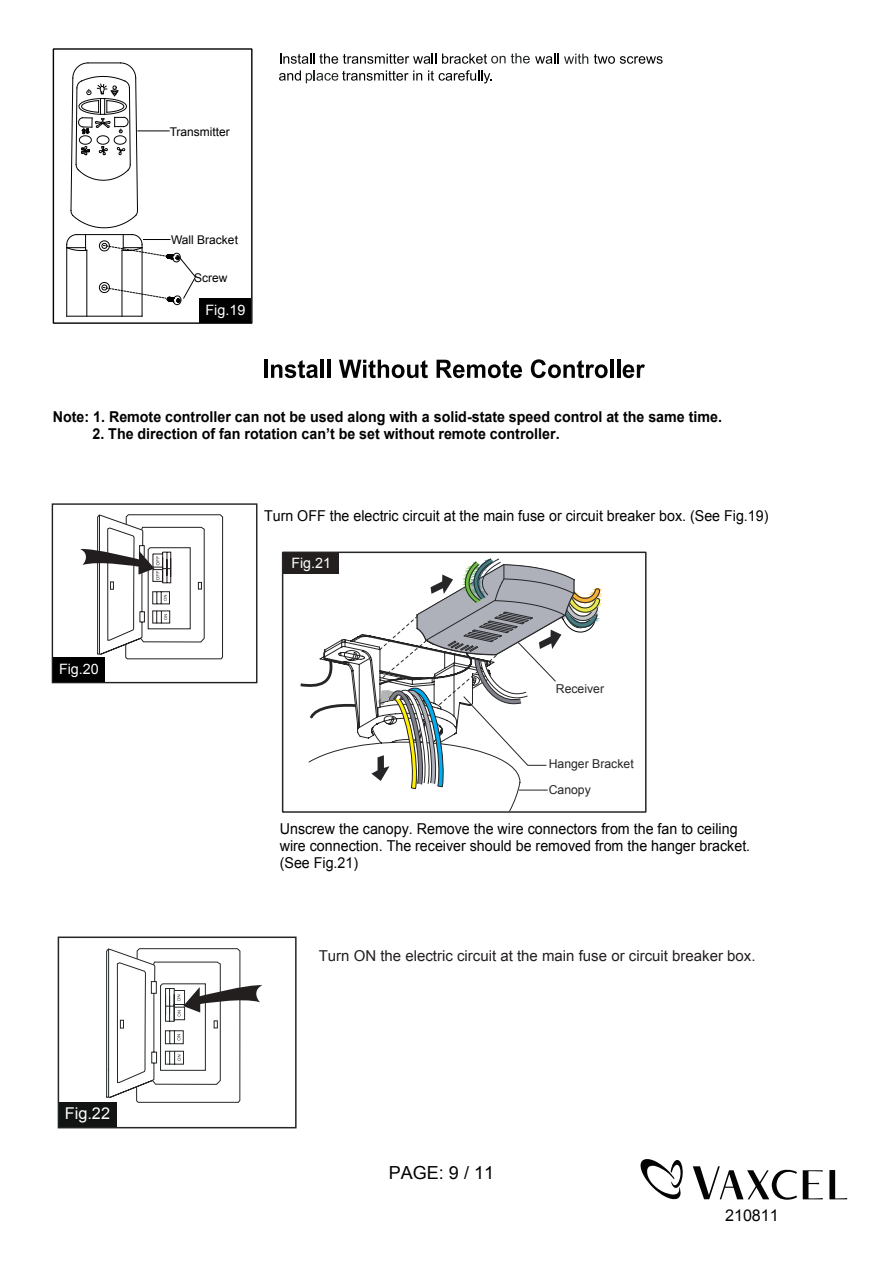
<style>
.page{position:relative;width:893px;height:1263px;background:#fff}
.page>*{position:absolute;margin:0;border:0;box-sizing:border-box;transform-origin:0 0}
.t1{font:18px "Arial";color:#000}
.t2{font:16.2px "Arial";color:#fff}
.t3{font:16.2px "Arial";color:#030303}
.t4{font:15px/17.1px "Arial";color:#000;scale:.95 1}
.t5{font:700 15px "Arial";color:#000;scale:.95 1}
.t6{font:15px "Arial";color:#231f1f}
.t7{font:14.25px "Arial";color:#fff}
.t8{font:12.3px "Arial";color:#262628}
.t9{font:12px "Arial";color:#000}
</style>
<div class="page">
<hr style="left:264px;top:360px;width:4px;height:18px;background:#030303">
<svg style="left:271px;top:360px;width:47px;height:18px"></svg>
<hr style="left:320px;top:360px;width:4px;height:18px;background:#030303">
<hr style="left:327px;top:360px;width:3px;height:18px;background:#030303">
<svg style="left:339px;top:360px;width:89px;height:18px"></svg>
<svg style="left:437px;top:360px;width:85px;height:18px"></svg>
<svg style="left:531px;top:359px;width:77px;height:19px"></svg>
<hr style="left:610px;top:360px;width:3px;height:18px;background:#030303">
<hr style="left:617px;top:360px;width:3px;height:18px;background:#030303">
<svg style="left:623px;top:364px;width:22px;height:14px"></svg>
<div style="left:52px;top:503px;width:205px;height:180px;border:1px solid #221e1f"></div>
<svg style="left:80px;top:514px;width:143px;height:145px"></svg>
<div style="left:53px;top:657px;width:52px;height:25px;background:#000"></div>
<div style="left:283px;top:553px;width:55px;height:20px;background:#231f1f"></div>
<svg style="left:300px;top:683px;width:8px;height:4px"></svg>
<div style="left:282px;top:552px;width:365px;height:261px;border:2px solid #262628"></div>
<svg style="left:308px;top:564px;width:267px;height:249px"></svg>
<svg style="left:371px;top:558px;width:229px;height:233px"></svg>
<div style="left:53px;top:48px;width:200px;height:276px;border:1px solid #030303"></div>
<hr style="left:138px;top:131px;width:31px;height:1px;background:#030303">
<svg style="left:70px;top:62px;width:68px;height:166px"></svg>
<hr style="left:66px;top:245px;width:1px;height:71px;background:#000">
<hr style="left:142px;top:245px;width:1px;height:71px;background:#000">
<hr style="left:77px;top:234px;width:55px;height:1px;background:#000">
<hr style="left:67px;top:316px;width:75px;height:1px;background:#000">
<hr style="left:122px;top:250px;width:1px;height:66px;background:#000">
<svg style="left:66px;top:234px;width:22px;height:17px"></svg>
<hr style="left:86px;top:250px;width:1px;height:66px;background:#000">
<svg style="left:99px;top:234px;width:97px;height:71px"></svg>
<div style="left:199px;top:298px;width:52px;height:24px;background:#000"></div>
<div style="left:59px;top:1102px;width:58px;height:25px;background:#121313"></div>
<div style="left:58px;top:936px;width:239px;height:192px;border:2px solid #242728"></div>
<svg style="left:106px;top:948px;width:156px;height:155px"></svg>
<svg style="left:280px;top:54px;width:156px;height:10px"></svg>
<svg style="left:594px;top:54px;width:69px;height:10px"></svg>
<svg style="left:428px;top:70px;width:64px;height:13px"></svg>
<svg style="left:442px;top:53px;width:116px;height:11px"></svg>
<svg style="left:564px;top:54px;width:24px;height:10px"></svg>
<svg style="left:279px;top:70px;width:143px;height:13px"></svg>
<svg style="left:829px;top:1170px;width:18px;height:29px"></svg>
<svg style="left:693px;top:1166px;width:104px;height:34px"></svg>
<svg style="left:803px;top:1170px;width:20px;height:29px"></svg>
<svg style="left:640px;top:1159px;width:43px;height:40px"></svg>
<p class="t9" style="left:170px;top:123px;width:62px">Transmitter</p>
<p class="t9" style="left:171px;top:232px;width:68px">Wall Bracket</p>
<p class="t9" style="left:194px;top:270px;width:35px">Screw</p>
<p class="t7" style="left:206px;top:300px;width:41px">Fig.19</p>
<p class="t5" style="left:53px;top:407px;width:706px">Note: 1. Remote controller can not be used along with a solid-state speed control at the same time.</p>
<p class="t5" style="left:92px;top:424px;width:493px">2. The direction of fan rotation can’t be set without remote controller.</p>
<p class="t4" style="left:264px;top:507px;width:533px">Turn OFF the electric circuit at the main fuse or circuit breaker box. (See Fig.19)</p>
<p class="t7" style="left:59px;top:660px;width:41px">Fig.20</p>
<p class="t2" style="left:65px;top:1103px;width:47px">Fig.22</p>
<p class="t7" style="left:291px;top:553px;width:41px">Fig.21</p>
<p class="t8" style="left:556px;top:681px;width:50px">Receiver</p>
<p class="t8" style="left:549px;top:756px;width:87px">Hanger Bracket</p>
<p class="t8" style="left:549px;top:782px;width:44px">Canopy</p>
<p class="t4" style="left:280px;top:820px;width:497px">Unscrew the canopy. Remove the wire connectors from the fan to ceiling wire connection. The receiver should be removed from the hanger bracket. (See Fig.21)</p>
<p class="t6" style="left:319px;top:945px;width:438px">Turn ON the electric circuit at the main fuse or circuit breaker box.</p>
<p class="t1" style="left:389px;top:1161px;width:107px">PAGE: 9 / 11</p>
<p class="t3" style="left:725px;top:1204px;width:55px">210811</p>
</div>
